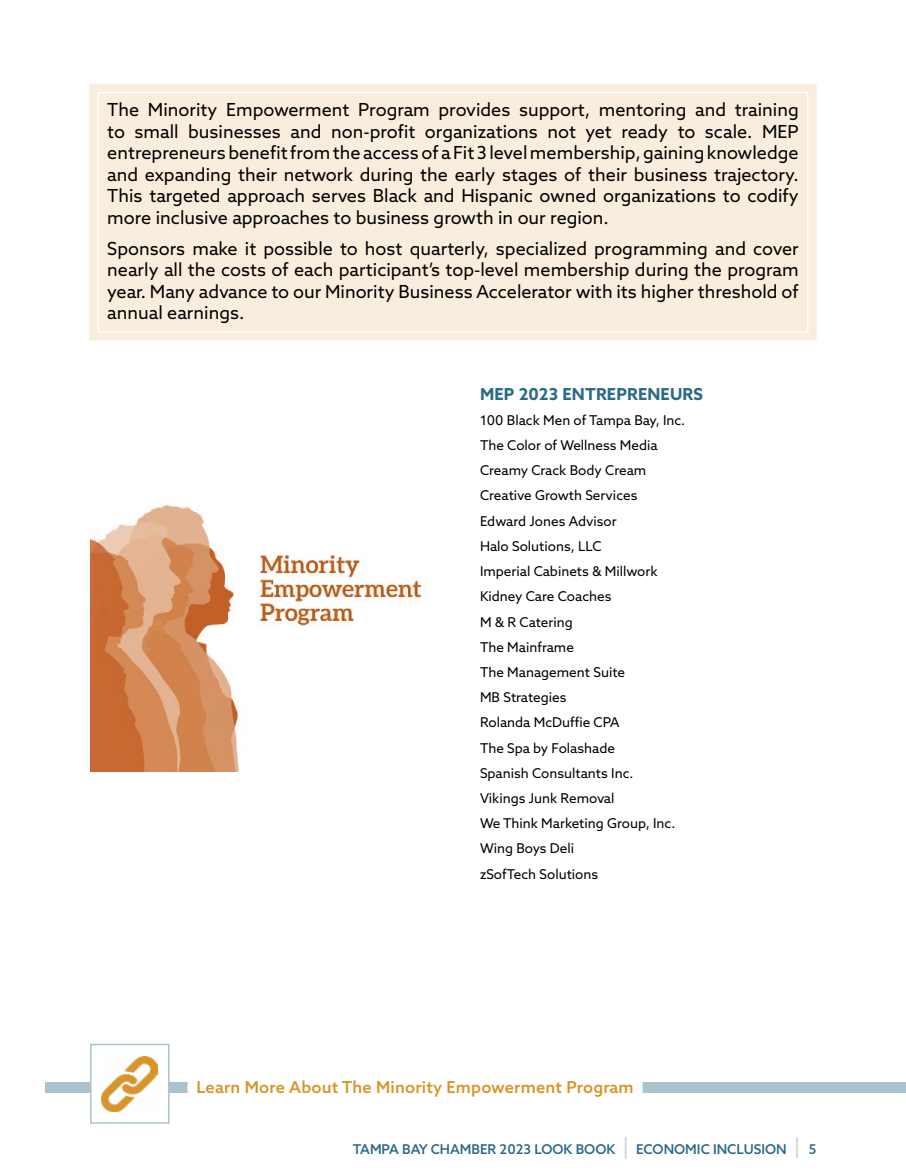
<style>
.page{position:relative;width:906px;height:1176px;background:#fff}
.page>*{position:absolute;margin:0;border:0;box-sizing:border-box;transform-origin:0 0}
.t1{font:18px/21.6px "Azo Sans";color:#000;text-align:justify}
.t2{font:500 16.5px "Azo Sans";letter-spacing:.01em;color:#d89428}
.t3{font:700 16.5px "Azo Sans";letter-spacing:.01em;color:#2b6a84}
.t4{font:13.5px/25.2px "Azo Sans";color:#000}
.t5{font:500 13.5px "Azo Sans";color:#2b6a84}
.s1{font-size:21px;color:#d8dadf}
</style>
<div class="page">
<div style="left:90px;top:84px;width:726px;height:256px;background:#f9eddd"></div>
<div style="left:98px;top:92px;width:710px;height:241px;border:2px solid #fff"></div>
<img style="left:90px;top:505px;width:336px;height:266px">
<div style="left:45px;top:1082px;width:861px;height:10px;background:#aac3ce"></div>
<div style="left:188px;top:1078px;width:454px;height:15px;background:#fff"></div>
<div style="left:91px;top:1044px;width:78px;height:79px;background:#fff"></div>
<img style="left:102px;top:1056px;width:55px;height:55px">
<div style="left:90px;top:1043px;width:80px;height:80px;border:2px solid #aac3ce"></div>
<p class="t1" style="left:107px;top:98px;width:693px">The Minority Empowerment Program provides support, mentoring and training to small businesses and non-profit organizations not yet ready to scale. MEP entrepreneurs benefit from the access of a Fit 3 level membership, gaining knowledge and expanding their network during the early stages of their business trajectory.<br>This targeted approach serves Black and Hispanic owned organizations to codify more inclusive approaches to business growth in our region.</p>
<p class="t1" style="left:107px;top:237px;width:693px">Sponsors make it possible to host quarterly, specialized programming and cover nearly all the costs of each participant’s top-level membership during the program year. Many advance to our Minority Business Accelerator with its higher threshold of annual earnings.</p>
<p class="t3" style="left:480px;top:383px;width:224px">MEP 2023 ENTREPRENEURS</p>
<p class="t4" style="left:480px;top:407px;width:207px">100 Black Men of Tampa Bay, Inc.<br>The Color of Wellness Media<br>Creamy Crack Body Cream<br>Creative Growth Services<br>Edward Jones Advisor<br>Halo Solutions, LLC<br>Imperial Cabinets &amp; Millwork<br>Kidney Care Coaches<br>M &amp; R Catering<br>The Mainframe<br>The Management Suite<br>MB Strategies<br>Rolanda McDuffie CPA<br>The Spa by Folashade<br>Spanish Consultants Inc.<br>Vikings Junk Removal<br>We Think Marketing Group, Inc.<br>Wing Boys Deli<br>zSofTech Solutions</p>
<p class="t2" style="left:196px;top:1076px;width:439px">Learn More About The Minority Empowerment Program</p>
<p class="t5" style="left:353px;top:1140px;width:465px">TAMPA BAY CHAMBER 2023 LOOK BOOK <span class="s1">|</span> Econom ic Inclusion <span class="s1">|</span> 5</p>
</div>
